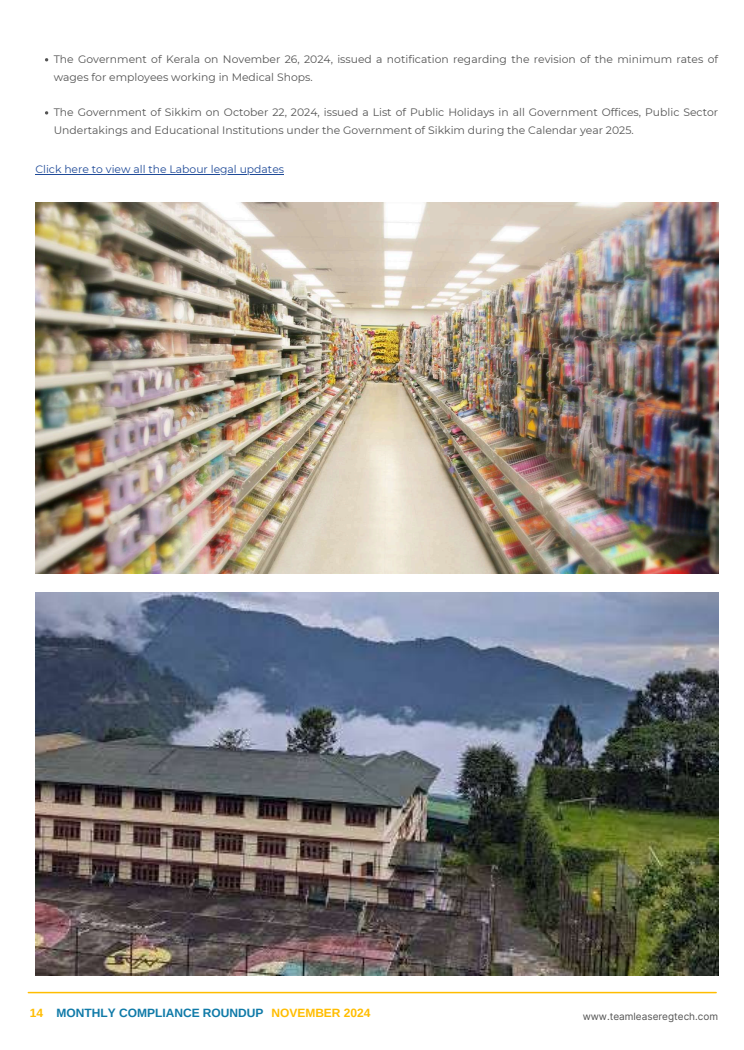
<style>
.page{position:relative;width:744px;height:1050px;background:#fff}
.page>*{position:absolute;margin:0;border:0;box-sizing:border-box;transform-origin:0 0}
.t1{font:700 12px "Arimo";color:#0f7aa8}
.t2{font:700 12px "Arimo";color:#ffbd00}
.t3{font:10.8px/17.7px "Montserrat";color:#545454}
.t4{font:10.8px "Montserrat";color:#1f4a98}
.t5{font:10px "Inter";color:#545454}
.s1{color:#ffbd00}
</style>
<div class="page">
<hr style="left:28px;top:992px;width:688px;height:1px;background:#ffbd00">
<svg style="left:45px;top:111px;width:3px;height:4px"></svg>
<hr style="left:35px;top:174px;width:249px;height:1px;background:#1f4a98">
<img style="left:35px;top:592px;width:683px;height:383px">
<img style="left:35px;top:202px;width:683px;height:371px">
<p class="t3" style="left:54px;top:50px;width:666px">The Government of Kerala on November 26, 2024, issued a notification regarding the revision of the minimum rates of wages for employees working in Medical Shops.</p>
<p class="t3" style="left:54px;top:103px;width:666px">The Government of Sikkim on October 22, 2024, issued a List of Public Holidays in all Government Offices, Public Sector<br>Undertakings and Educational Institutions under the Government of Sikkim during the Calendar year 2025.</p>
<p class="t4" style="left:35px;top:163px;width:250px">Click here to view all the Labour legal updates</p>
<p class="t1" style="left:30px;top:1006px;width:235px"><span class="s1">14</span> MONTHLY COMPLIANCE ROUNDUP</p>
<p class="t5" style="left:583px;top:1010px;width:137px">www.teamleaseregtech.com</p>
<p class="t2" style="left:271px;top:1006px;width:101px">NOVEMBER 2024</p>
</div>
